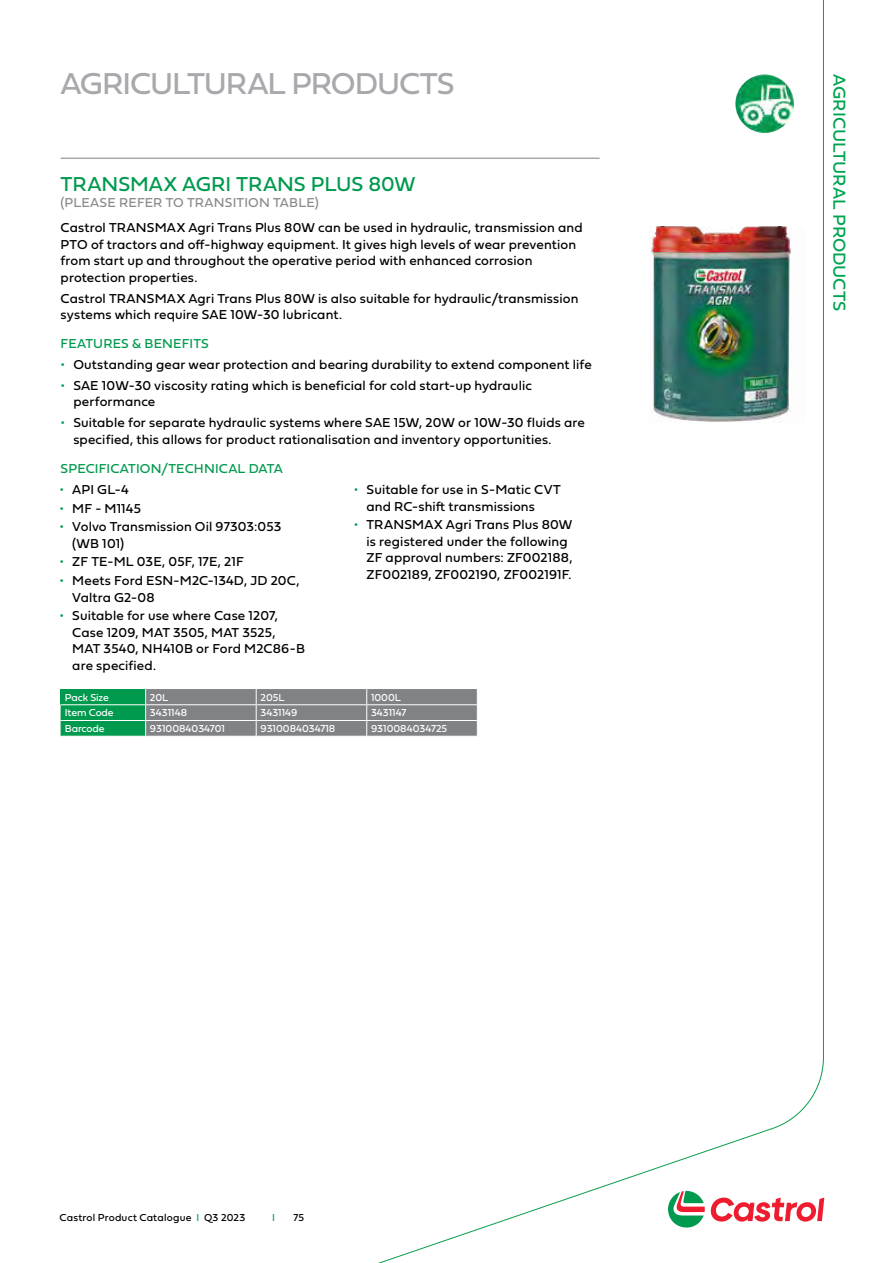
<style>
.page{position:relative;width:893px;height:1263px;background:#fff}
.page>*{position:absolute;margin:0;border:0;box-sizing:border-box;transform-origin:0 0}
.t1{font:31.5px "Fieldwork Geo Regular";letter-spacing:-.03em;color:#a7a9ac}
.t2{font:21px "Fieldwork Geo Regular";letter-spacing:-.005em;color:#009a4e}
.t3{font:18px "Fieldwork Geo Regular";color:#00a450}
.t4{font:13.5px/16.5px "Fieldwork Geo Regular";letter-spacing:.01em;color:#000}
.t5{font:13.5px "Fieldwork Geo Regular";letter-spacing:.01em;color:#009a4e}
.t6{font:13.5px "Fieldwork Geo Regular";letter-spacing:.01em;color:#8a8c8e}
.t7{font:10.5px "Fieldwork Geo Regular";color:#fff}
.t8{font:10.5px "Fieldwork Geo Regular";letter-spacing:.02em;color:#000}
.t9{font:10.5px "Fieldwork Geo Regular";color:#00a450}
.s1{color:#009a4e}
.s2{color:#00a450}
</style>
<div class="page">
<svg style="left:668px;top:1191px;width:37px;height:37px"></svg>
<svg style="left:711px;top:1197px;width:113px;height:24px"></svg>
<img style="left:735px;top:74px;width:59px;height:59px;border-radius:29px">
<svg style="left:61px;top:689px;width:417px;height:47px;background:#6d8c80"></svg>
<hr style="left:256px;top:720px;width:111px;height:1px;background:#fff">
<hr style="left:367px;top:720px;width:111px;height:1px;background:#fff">
<img style="left:651px;top:227px;width:140px;height:195px">
<hr style="left:61px;top:158px;width:539px;height:1px;background:#a7a9ac">
<h1 class="t1" style="left:61px;top:59px;width:395px">AGRICULTURAL PRODUCTS</h1>
<h3 class="t3" style="left:854px;top:74px;width:238px;rotate:90deg">AGRICULTURAL PRODUCTS</h3>
<h2 class="t2" style="left:61px;top:167px;width:356px">TRANSMAX AGRI TRANS PLUS 80W</h2>
<p class="t6" style="left:61px;top:192px;width:260px">(PLEASE REFER TO TRANSITION TABLE)</p>
<p class="t4" style="left:61px;top:219px;width:524px">Castrol TRANSMAX Agri Trans Plus 80W can be used in hydraulic, transmission and PTO of tractors and off-highway equipment. It gives high levels of wear prevention from start up and throughout the operative period with enhanced corrosion protection properties.</p>
<p class="t4" style="left:61px;top:289px;width:519px">Castrol TRANSMAX Agri Trans Plus 80W is also suitable for hydraulic/transmission systems which require SAE 10W-30 lubricant.</p>
<p class="t5" style="left:61px;top:333px;width:150px">FEATURES &amp; BENEFITS</p>
<p class="t4" style="left:61px;top:356px;width:533px"><span class="s1">•</span> Outstanding gear wear protection and bearing durability to extend component life</p>
<p class="t4" style="left:73px;top:377px;width:460px;text-indent:-13px"><span class="s1">•</span> SAE 10W-30 viscosity rating which is beneficial for cold start-up hydraulic performance</p>
<p class="t4" style="left:73px;top:414px;width:513px;text-indent:-13px"><span class="s1">•</span> Suitable for separate hydraulic systems where SAE 15W, 20W or 10W-30 fluids are specified, this allows for product rationalisation and inventory opportunities.</p>
<p class="t5" style="left:61px;top:458px;width:224px">SPECIFICATION/TECHNICAL DATA</p>
<p class="t4" style="left:60px;top:481px;width:71px"><span class="s1">•</span> API GL-4</p>
<p class="t4" style="left:60px;top:499px;width:83px"><span class="s1">•</span> MF - M1145</p>
<p class="t4" style="left:72px;top:518px;width:211px;text-indent:-13px"><span class="s1">•</span> Volvo Transmission Oil 97303:053 (WB 101)</p>
<p class="t4" style="left:60px;top:553px;width:186px"><span class="s1">•</span> ZF TE-ML 03E, 05F, 17E, 21F</p>
<p class="t4" style="left:72px;top:572px;width:229px;text-indent:-13px"><span class="s1">•</span> Meets Ford ESN-M2C-134D, JD 20C,<br>Valtra G2-08</p>
<p class="t4" style="left:72px;top:607px;width:234px;text-indent:-13px"><span class="s1">•</span> Suitable for use where Case 1207,<br>Case 1209, MAT 3505, MAT 3525,<br>MAT 3540, NH410B or Ford M2C86-B are specified.</p>
<p class="t4" style="left:367px;top:481px;width:196px;text-indent:-13px"><span class="s1">•</span> Suitable for use in S-Matic CVT and RC-shift transmissions</p>
<p class="t4" style="left:367px;top:516px;width:208px;text-indent:-13px"><span class="s1">•</span> TRANSMAX Agri Trans Plus 80W is registered under the following<br>ZF approval numbers: ZF002188,<br>ZF002189, ZF002190, ZF002191F.</p>
<p class="t7" style="left:65px;top:689px;width:46px">Pack Size</p>
<p class="t7" style="left:150px;top:689px;width:20px">20L</p>
<p class="t7" style="left:260px;top:689px;width:26px">205L</p>
<p class="t7" style="left:371px;top:689px;width:31px">1000L</p>
<p class="t7" style="left:65px;top:704px;width:50px">Item Code</p>
<p class="t7" style="left:150px;top:704px;width:39px">3431148</p>
<p class="t7" style="left:260px;top:704px;width:39px">3431149</p>
<p class="t7" style="left:371px;top:704px;width:37px">3431147</p>
<p class="t7" style="left:65px;top:720px;width:41px">Barcode</p>
<p class="t7" style="left:150px;top:720px;width:77px">9310084034701</p>
<p class="t7" style="left:260px;top:720px;width:76px">9310084034718</p>
<p class="t7" style="left:371px;top:720px;width:78px">9310084034725</p>
<p class="t8" style="left:60px;top:1209px;width:187px">Castrol Product Catalogue <span class="s2">I</span> Q3 2023</p>
<p class="t9" style="left:272px;top:1209px;width:4px">I</p>
<p class="t8" style="left:293px;top:1209px;width:12px">75</p>
</div>
